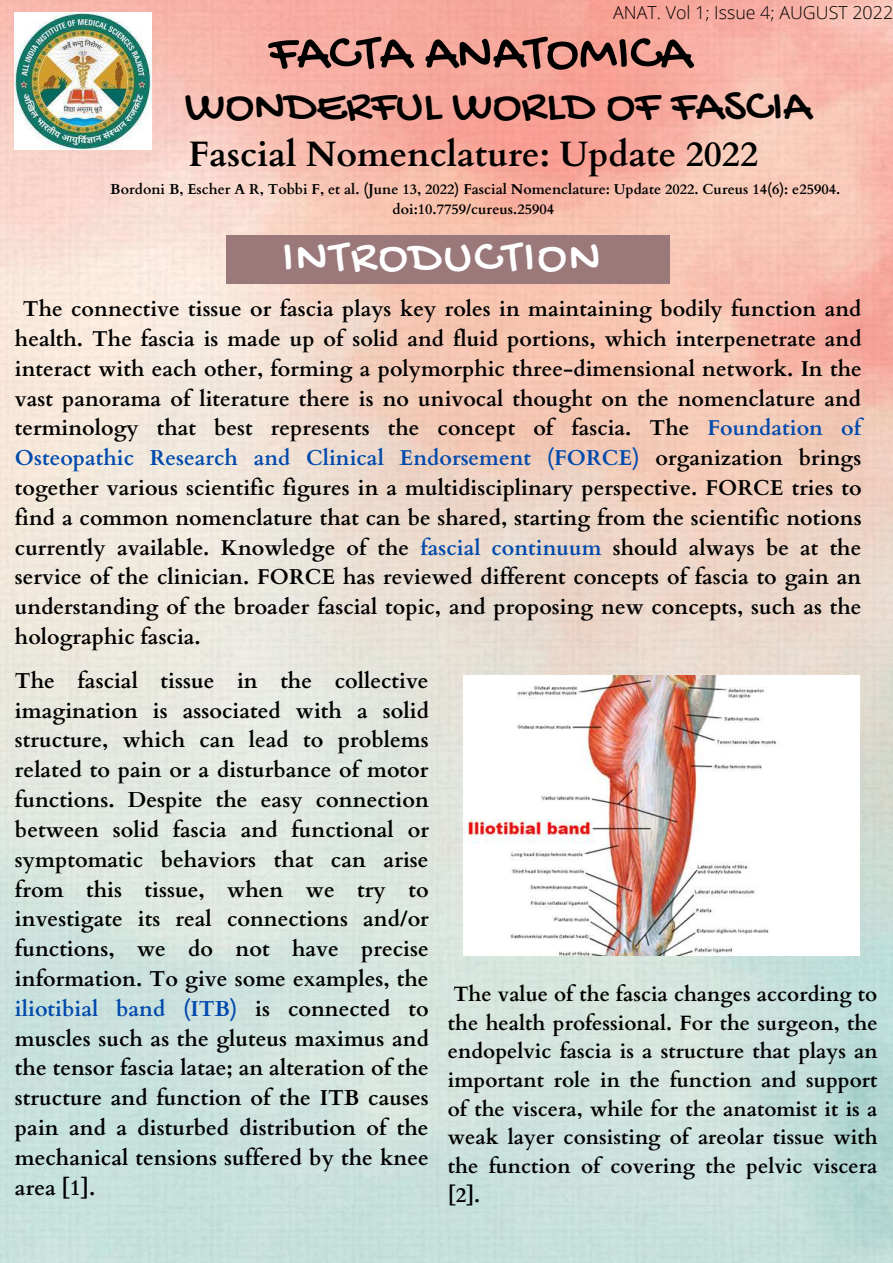
<style>
.page{position:relative;width:893px;height:1263px;background:#fff}
.page>*{position:absolute;margin:0;border:0;box-sizing:border-box;transform-origin:0 0}
.t1{font:54.6px "Gochi Hand";color:#000}
.t2{font:48.9px "Gochi Hand";letter-spacing:.045em;color:#fff}
.t3{font:47.78px "Gochi Hand";color:#000}
.t4{font:700 35.33px "Cardo";color:#000}
.t5{font:700 21.6px/29.8px "Cardo";color:#000;text-align:justify}
.t6{font:700 21.52px/29.8px "Cardo";color:#000;text-align:justify}
.t7{font:700 20.77px/28.7px "Cardo";color:#000;text-align:justify}
.t8{font:300 17.85px "Open Sans";color:#000}
.t9{font:700 14.33px/19.6px "Cardo";color:#000;text-align:center}
.s1{color:#004aad}
</style>
<div class="page">
<img style="left:0;top:0;width:893px;height:1263px">
<img style="left:15px;top:12px;width:137px;height:138px">
<div style="left:226px;top:236px;width:443px;height:48px;background:#9b787a"></div>
<img style="left:463px;top:675px;width:396px;height:280px">
<p class="t8" style="left:613px;top:0;width:281px">ANAT. Vol 1; Issue 4; AUGUST 2022</p>
<h1 class="t1" style="left:269px;top:24px;width:424px">FACTA ANATOMICA</h1>
<h3 class="t3" style="left:185px;top:81px;width:628px">WONDERFUL WORLD OF FASCIA</h3>
<h3 class="t4" style="left:188px;top:131px;width:571px">Fascial Nomenclature: Update 2022</h3>
<p class="t9" style="left:110px;top:180px;width:731px">Bordoni B, Escher A R, Tobbi F, et al. (June 13, 2022) Fascial Nomenclature: Update 2022. Cureus 14(6): e25904. doi:10.7759/cureus.25904</p>
<h2 class="t2" style="left:282px;top:231px;width:320px">INTRODUCTION</h2>
<p class="t6" style="left:15px;top:294px;width:848px;text-indent:8px">The connective tissue or fascia plays key roles in maintaining bodily function and health. The fascia is made up of solid and fluid portions, which interpenetrate and interact with each other, forming a polymorphic three-dimensional network. In the vast panorama of literature there is no univocal thought on the nomenclature and terminology that best represents the concept of fascia. The <span class="s1">Foundation of Osteopathic Research and Clinical Endorsement (FORCE)</span> organization brings together various scientific figures in a multidisciplinary perspective. FORCE tries to find a common nomenclature that can be shared, starting from the scientific notions currently available. Knowledge of the <span class="s1">fascial continuum</span> should always be at the service of the clinician. FORCE has reviewed different concepts of fascia to gain an understanding of the broader fascial topic, and proposing new concepts, such as the holographic fascia.</p>
<p class="t5" style="left:15px;top:666px;width:415px">The fascial tissue in the collective imagination is associated with a solid structure, which can lead to problems related to pain or a disturbance of motor functions. Despite the easy connection between solid fascia and functional or symptomatic behaviors that can arise from this tissue, when we try to investigate its real connections and/or functions, we do not have precise information. To give some examples, the <span class="s1">iliotibial band (ITB)</span> is connected to muscles such as the gluteus maximus and the tensor fascia latae; an alteration of the structure and function of the ITB causes pain and a disturbed distribution of the mechanical tensions suffered by the knee area [1].</p>
<p class="t7" style="left:448px;top:980px;width:431px">The value of the fascia changes according to the health professional. For the surgeon, the endopelvic fascia is a structure that plays an important role in the function and support of the viscera, while for the anatomist it is a weak layer consisting of areolar tissue with the function of covering the pelvic viscera [2].</p>
</div>
